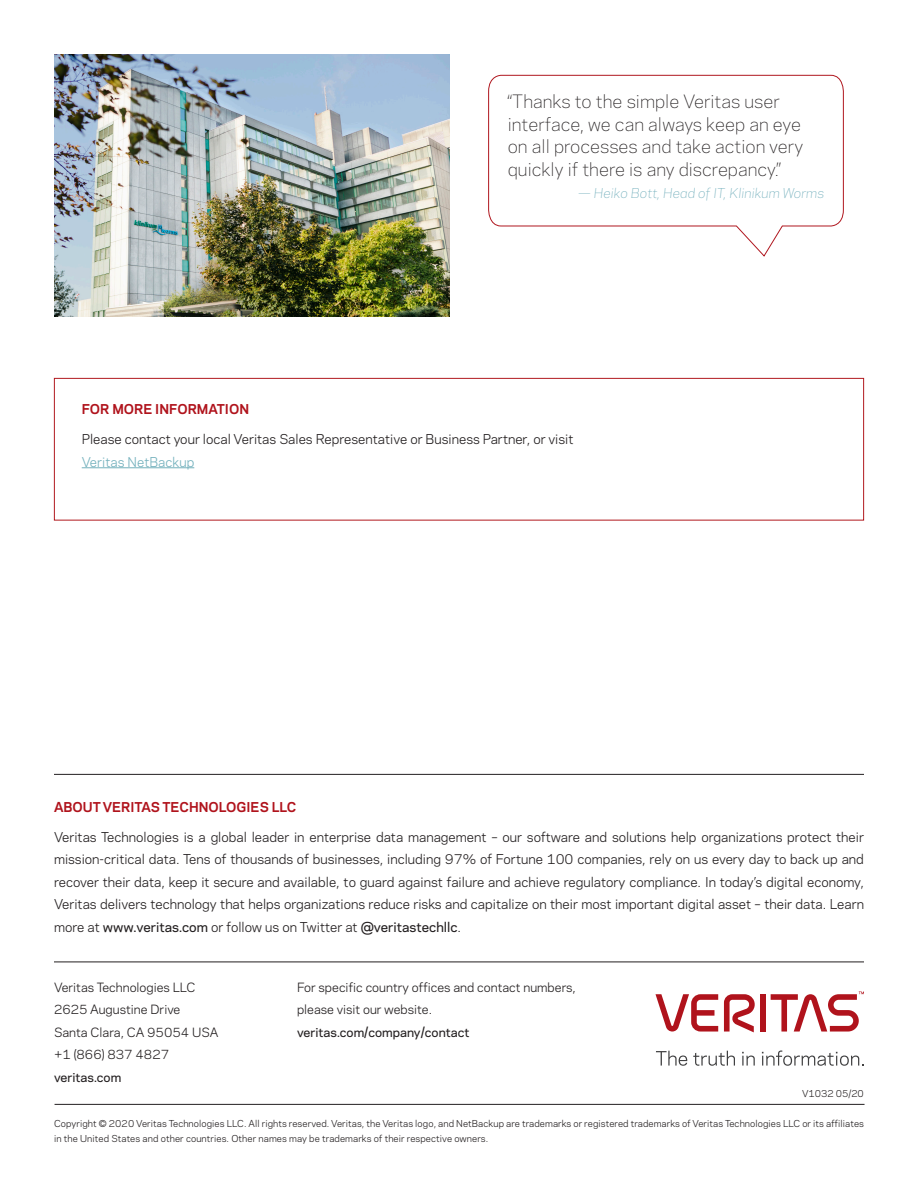
<style>
.page{position:relative;width:918px;height:1188px;background:#fff}
.page>*{position:absolute;margin:0;border:0;box-sizing:border-box;transform-origin:0 0}
.t1{font:300 17.25px/22.5px "Polaris";color:#231f20}
.Body_Copy{font:12.75px/22.5px "Polaris";color:#231f20;text-align:justify}
.Paragraph_Title{font:700 12.75px "Polaris";color:#b0131c}
.t2{font:italic 300 12.75px "Polaris";color:#73afbc}
.Body_Copy-2{font:12.75px "Polaris";color:#74b1bd}
.t3{font:12px/22.5px "Polaris";color:#231f20}
.t4{font:500 12px "Polaris";color:#231f20}
.t5{font:9px/15px "Polaris";letter-spacing:.01em;color:#231f20}
.s1{font-weight:500}
</style>
<div class="page">
<hr style="left:55px;top:1104px;width:810px;height:1px;background:#231f20">
<svg style="left:724px;top:994px;width:31px;height:38px"></svg>
<div style="left:760px;top:994px;width:6px;height:38px;background:#b0131c"></div>
<svg style="left:656px;top:994px;width:62px;height:38px"></svg>
<svg style="left:771px;top:992px;width:93px;height:40px"></svg>
<svg style="left:656px;top:1051px;width:31px;height:15px"></svg>
<svg style="left:693px;top:1051px;width:42px;height:15px"></svg>
<svg style="left:742px;top:1052px;width:13px;height:14px"></svg>
<svg style="left:762px;top:1051px;width:102px;height:15px"></svg>
<hr style="left:54px;top:774px;width:810px;height:1px;background:#231f20">
<hr style="left:54px;top:962px;width:810px;height:1px;background:#231f20">
<img style="left:54px;top:54px;width:396px;height:262px">
<hr style="left:82px;top:468px;width:112px;height:1px;background:#74b1bd">
<div style="left:54px;top:378px;width:810px;height:142px;border:1px solid #b1181e"></div>
<svg style="left:488px;top:75px;width:356px;height:182px"></svg>
<p class="t1" style="left:508px;top:89px;width:297px">“Thanks to the simple Veritas user interface, we can always keep an eye on all processes and take action very quickly if there is any discrepancy.”</p>
<p class="t2" style="left:578px;top:183px;width:248px">— Heiko Bott, Head of IT, Klinikum Worms</p>
<p class="Paragraph_Title" style="left:82px;top:399px;width:169px">FOR MORE INFORMATION</p>
<p class="Body_Copy" style="left:82px;top:427px;width:493px">Please contact your local Veritas Sales Representative or Business Partner, or visit</p>
<p class="Body_Copy-2" style="left:82px;top:452px;width:114px">Veritas NetBackup</p>
<p class="Paragraph_Title" style="left:54px;top:797px;width:244px">ABOUT VERITAS TECHNOLOGIES LLC</p>
<p class="Body_Copy" style="left:54px;top:825px;width:812px">Veritas Technologies is a global leader in enterprise data management – our software and solutions help organizations protect their mission-critical data. Tens of thousands of businesses, including 97% of Fortune 100 companies, rely on us every day to back up and recover their data, keep it secure and available, to guard against failure and achieve regulatory compliance. In today’s digital economy, Veritas delivers technology that helps organizations reduce risks and capitalize on their most important digital asset – their data. Learn more at <span class="s1">www.veritas.com</span> or follow us on Twitter at <span class="s1">@veritastechllc</span>.</p>
<p class="t3" style="left:54px;top:975px;width:166px">Veritas Technologies LLC<br>2625 Augustine Drive<br>Santa Clara, CA 95054 USA +1 (866) 837 4827</p>
<p class="t4" style="left:54px;top:1068px;width:69px">veritas.com</p>
<p class="t3" style="left:297px;top:975px;width:280px">For specific country offices and contact numbers, please visit our website.</p>
<p class="t4" style="left:297px;top:1023px;width:174px">veritas.com/company/contact</p>
<p class="t5" style="left:802px;top:1085px;width:63px">V1032 05/20</p>
<p class="t5" style="left:54px;top:1115px;width:812px">Copyright © 2020 Veritas Technologies LLC. All rights reserved. Veritas, the Veritas logo, and NetBackup are trademarks or registered trademarks of Veritas Technologies LLC or its affiliates in the United States and other countries. Other names may be trademarks of their respective owners.</p>
</div>
